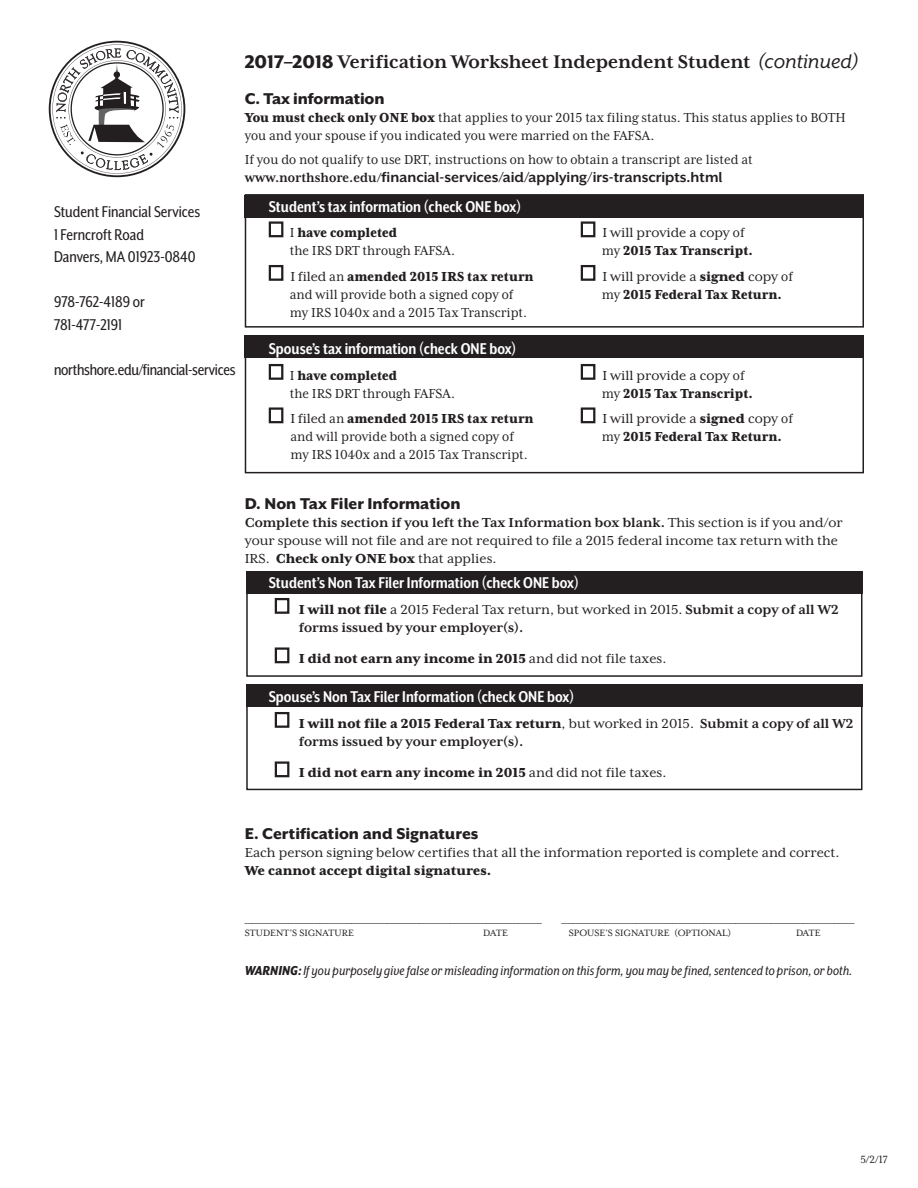
<style>
.page{position:relative;width:918px;height:1188px;background:#fff}
.page>*{position:absolute;margin:0;border:0;box-sizing:border-box;transform-origin:0 0}
.t1{font:700 21px "Mrs Eaves XL Serif OT";letter-spacing:-.005em;color:#231f20}
.Copy{font:700 18px "Mr Eaves XL San Nar OT";color:#fff}
.Copy-2{font:18px "Mr Eaves XL San Nar OT";color:#231f20}
.Heads{font:800 18px "Mr Eaves XL San OT";color:#231f20}
.Copy-3{font:700 16.5px "Mr Eaves XL San OT";color:#231f20}
.Copy-4{font:15px/18px "Mrs Eaves XL Serif OT";color:#231f20}
.Copy-5{font:15px/18px "Mrs Eaves XL Serif Nar OT";color:#231f20}
.Copy-6{font:700 15px/18px "Mrs Eaves XL Serif OT";color:#231f20}
.Copy-7{font:800 15px "Mrs Eaves XL Serif Nar OT";color:#231f20}
.Copy-8{font:italic 15px "Mr Eaves XL San Nar OT";letter-spacing:.01em;color:#231f20}
.Copy-9{font:800 15px "Mrs Eaves XL Serif OT";color:#231f20}
.Copy-10{font:12px "Mrs Eaves XL Serif OT";color:#231f20}
.Heads-2{font:12px "Mrs Eaves XL Serif Nar OT";color:#231f20}
.Copy-11{font:10.5px "Mrs Eaves XL Serif OT";letter-spacing:.01em;color:#231f20}
.s1{font-family:"Mr Eaves XL San OT";font-weight:800}
.s2{font-family:"Mr Eaves XL San OT";font-weight:400;font-style:italic;font-size:22.5px}
.s3{font-weight:800}
.s4{font-family:"Mrs Eaves XL Serif Nar OT";font-size:15px}
.s5{font-weight:400}
.s6{font-family:"Mrs Eaves XL Serif Nar OT"}
.s7{font-family:"Mrs Eaves XL Serif OT";font-weight:400}
.s8{font-weight:700}
</style>
<div class="page">
<div style="left:246px;top:571px;width:616px;height:23px;background:#231f20"></div>
<div style="left:246px;top:685px;width:616px;height:22px;background:#231f20"></div>
<div style="left:246px;top:571px;width:616px;height:106px;border:2px solid #231f20"></div>
<div style="left:246px;top:685px;width:616px;height:105px;border:2px solid #231f20"></div>
<div style="left:245px;top:195px;width:619px;height:23px;background:#231f20"></div>
<div style="left:245px;top:335px;width:619px;height:23px;background:#231f20"></div>
<svg style="left:49px;top:41px;width:136px;height:136px"></svg>
<div style="left:269px;top:221px;width:14px;height:16px;border:2px solid #231f20"></div>
<div style="left:581px;top:221px;width:14px;height:16px;border:2px solid #231f20"></div>
<div style="left:269px;top:265px;width:14px;height:16px;border:2px solid #231f20"></div>
<div style="left:581px;top:265px;width:14px;height:16px;border:2px solid #231f20"></div>
<div style="left:269px;top:364px;width:14px;height:16px;border:2px solid #231f20"></div>
<div style="left:581px;top:364px;width:14px;height:16px;border:2px solid #231f20"></div>
<div style="left:269px;top:407px;width:14px;height:16px;border:2px solid #231f20"></div>
<div style="left:581px;top:407px;width:14px;height:16px;border:2px solid #231f20"></div>
<div style="left:275px;top:598px;width:14px;height:16px;border:2px solid #231f20"></div>
<div style="left:275px;top:647px;width:14px;height:16px;border:2px solid #231f20"></div>
<div style="left:275px;top:712px;width:14px;height:16px;border:2px solid #231f20"></div>
<div style="left:275px;top:761px;width:14px;height:16px;border:2px solid #231f20"></div>
<div style="left:245px;top:335px;width:619px;height:138px;border:2px solid #231f20"></div>
<div style="left:245px;top:194px;width:619px;height:134px;border:2px solid #231f20"></div>
<p class="Copy-2" style="left:54px;top:203px;width:148px">Student Financial Services</p>
<p class="Copy-2" style="left:54px;top:226px;width:92px">1 Ferncroft Road</p>
<p class="Copy-2" style="left:54px;top:248px;width:143px">Danvers, MA 01923-0840</p>
<p class="Copy-2" style="left:54px;top:293px;width:92px">978-762-4189 or</p>
<p class="Copy-2" style="left:54px;top:316px;width:70px">781-477-2191</p>
<p class="Copy-2" style="left:54px;top:361px;width:183px">northshore.edu/financial-services</p>
<p class="t1" style="left:245px;top:51px;width:615px"><span class="s1">2017–2018</span> Verification Worksheet Independent Student <span class="s2">(continued)</span></p>
<p class="Heads" style="left:245px;top:89px;width:141px">C. Tax information</p>
<p class="Copy-5" style="left:245px;top:108px;width:603px"><span class="s3">You must check only ONE box</span> that applies to your 2015 tax filing status. This status applies to BOTH you and your spouse if you indicated you were married on the FAFSA.</p>
<p class="Copy-5" style="left:245px;top:150px;width:510px">If you do not qualify to use DRT, instructions on how to obtain a transcript are listed at</p>
<p class="Copy-3" style="left:245px;top:169px;width:479px"><span class="s4">www.northshore.edu/</span>financial-services/aid/applying/irs-transcripts.html</p>
<p class="Copy" style="left:269px;top:197px;width:254px">Student’s tax information (check ONE box)</p>
<p class="Copy-7" style="left:290px;top:225px;width:109px"><span class="s5">I</span> have completed</p>
<p class="Copy-4" style="left:602px;top:224px;width:144px">I will provide a copy <span class="s6">of</span></p>
<p class="Copy-5" style="left:290px;top:242px;width:167px">the IRS DRT through FAFSA.</p>
<p class="Copy-7" style="left:602px;top:243px;width:153px"><span class="s5">my</span> 2015 Tax Transcript.</p>
<p class="Copy-7" style="left:290px;top:269px;width:245px"><span class="s7">I filed</span> <span class="s5">an</span> amended 2015 IRS tax return</p>
<p class="Copy-4" style="left:602px;top:267px;width:192px">I will provide a <span class="s3">signed</span> copy <span class="s6">of</span></p>
<p class="Copy-5" style="left:290px;top:285px;width:225px">and will provide both a signed copy of</p>
<p class="Copy-7" style="left:602px;top:287px;width:182px"><span class="s5">my</span> 2015 Federal Tax Return.</p>
<p class="Copy-5" style="left:290px;top:303px;width:239px">my IRS 1040x and a 2015 Tax Transcript.</p>
<p class="Copy" style="left:269px;top:340px;width:249px">Spouse’s tax information (check ONE box)</p>
<p class="Copy-7" style="left:290px;top:368px;width:109px"><span class="s5">I</span> have completed</p>
<p class="Copy-4" style="left:602px;top:366px;width:144px">I will provide a copy <span class="s6">of</span></p>
<p class="Copy-5" style="left:290px;top:384px;width:167px">the IRS DRT through FAFSA.</p>
<p class="Copy-7" style="left:602px;top:386px;width:153px"><span class="s5">my</span> 2015 Tax Transcript.</p>
<p class="Copy-7" style="left:290px;top:411px;width:245px"><span class="s7">I filed</span> <span class="s5">an</span> amended 2015 IRS tax return</p>
<p class="Copy-4" style="left:602px;top:410px;width:192px">I will provide a <span class="s3">signed</span> copy <span class="s6">of</span></p>
<p class="Copy-5" style="left:290px;top:428px;width:225px">and will provide both a signed copy of</p>
<p class="Copy-7" style="left:602px;top:429px;width:182px"><span class="s5">my</span> 2015 Federal Tax Return.</p>
<p class="Copy-5" style="left:290px;top:446px;width:239px">my IRS 1040x and a 2015 Tax Transcript.</p>
<p class="Heads" style="left:245px;top:494px;width:217px">D. Non Tax Filer Information</p>
<p class="Copy-4" style="left:245px;top:513px;width:600px"><span class="s8">Complete this section if you left the Tax Information box blank.</span> This section is if you and/or your spouse will not file and are not required to file a 2015 federal income tax return with the<br>IRS. <span class="s3">Check only ONE box</span> that applies.</p>
<p class="Copy" style="left:269px;top:574px;width:312px">Student’s Non Tax Filer Information (check ONE box)</p>
<p class="Copy-6" style="left:299px;top:600px;width:542px"><span class="s3">I will not file</span> <span class="s5">a 2015 Federal Tax return, but worked in 2015.</span> Submit a copy of all W2 forms issued by your employer(s).</p>
<p class="Copy-9" style="left:299px;top:651px;width:369px">I did not earn any income in 2015 <span class="s5">and did not file taxes.</span></p>
<p class="Copy" style="left:269px;top:688px;width:307px">Spouse’s Non Tax Filer Information (check ONE box)</p>
<p class="Copy-6" style="left:299px;top:714px;width:556px"><span class="s3">I will not file a 2015 Federal Tax return</span><span class="s5">, but worked in 2015.</span> Submit a copy of all W2 forms issued by your employer(s).</p>
<p class="Copy-9" style="left:299px;top:765px;width:369px">I did not earn any income in 2015 <span class="s5">and did not file taxes.</span></p>
<p class="Heads" style="left:245px;top:824px;width:235px">E. Certification and Signatures</p>
<p class="Copy-4" style="left:245px;top:843px;width:596px">Each person signing below certifies that all the information reported is complete and correct.<br><span class="s3">We cannot accept digital signatures.</span></p>
<p class="Copy-10" style="left:245px;top:913px;width:298px">___________________________________________________________________________</p>
<p class="Copy-10" style="left:561px;top:913px;width:295px">__________________________________________________________________________</p>
<p class="Copy-11" style="left:245px;top:928px;width:111px">STUDENT’S SIGNATURE</p>
<p class="Copy-11" style="left:483px;top:928px;width:26px">DATE</p>
<p class="Copy-11" style="left:569px;top:928px;width:164px">SPOUSE’S SIGNATURE (OPTIONAL)</p>
<p class="Copy-11" style="left:796px;top:928px;width:26px">DATE</p>
<p class="Copy-8" style="left:245px;top:963px;width:609px"><span class="s3">WARNING:</span> If you purposely give false or misleading information on this form, you may be fined, sentenced to prison, or both.</p>
<p class="Heads-2" style="left:860px;top:1154px;width:29px">5/2/17</p>
</div>
